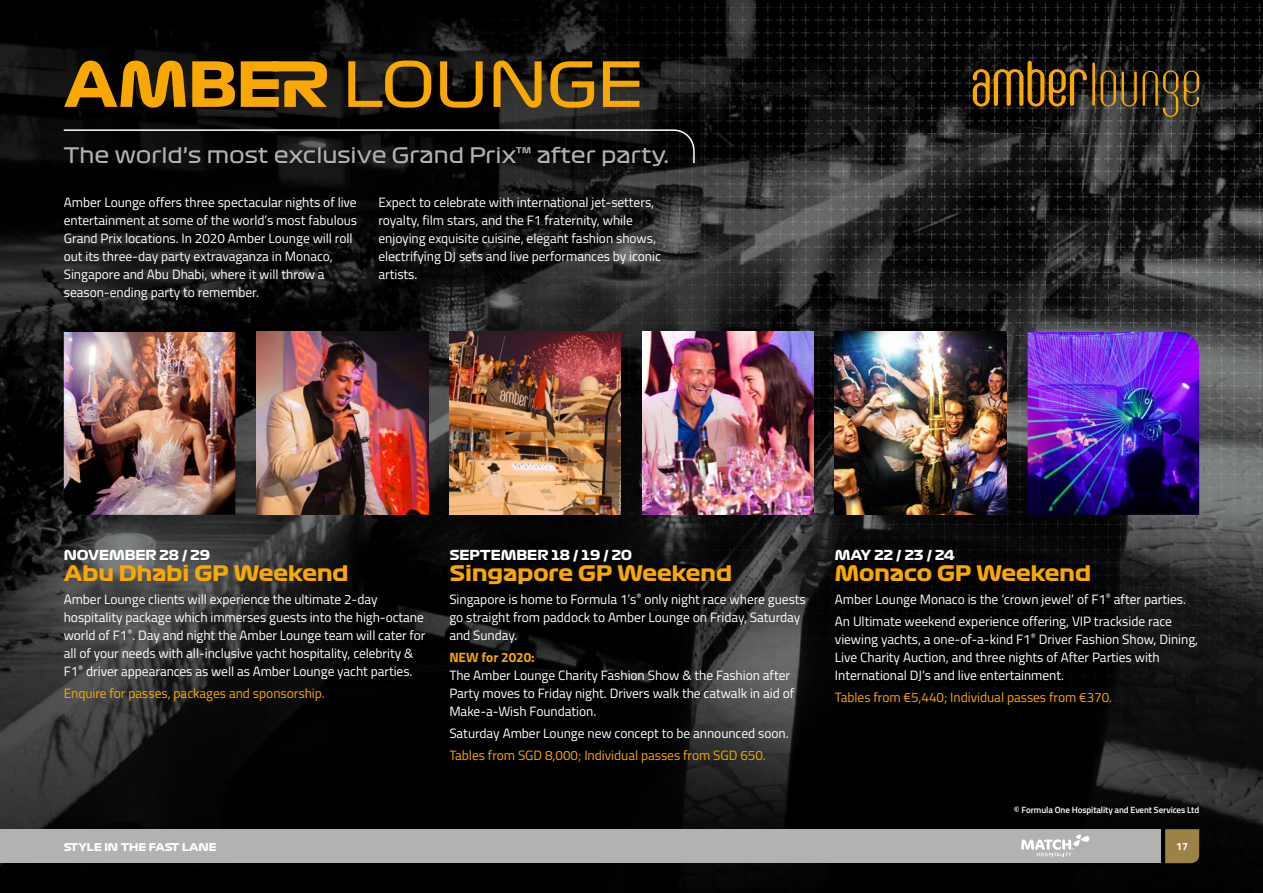
<style>
.page{position:relative;width:1263px;height:893px;background:#fff}
.page>*{position:absolute;margin:0;border:0;box-sizing:border-box;transform-origin:0 0}
.t1{font:60.75px "Formula 1 Display Regular";color:#f8a800}
.t2{font:21px "Formula 1 Display Bold";color:#f8a800}
.t3{font:21px "Formula 1 Display Regular";color:#b3b2b2}
.t4{font:13.5px/18px "Titillium";letter-spacing:-.005em;color:#fff}
.t5{font:13.5px "Titillium";letter-spacing:-.005em;color:#f8a800}
.t6{font:13.5px "Formula 1 Display Bold";letter-spacing:-.005em;color:#fff}
.t7{font:700 13.5px "Titillium";letter-spacing:-.005em;color:#f8a800}
.t8{font:10.5px "Formula 1 Display Bold";color:#fff}
.t9{font:700 10.5px "Titillium";color:#fff}
.t10{font:600 9px "Titillium";letter-spacing:-.01em;color:#fff}
.s1{font-family:"Formula 1 Display Bold"}
</style>
<div class="page">
<img style="left:0;top:0;width:1263px;height:893px">
<div style="left:0;top:829px;width:1161px;height:34px;background:#b3b2b2"></div>
<svg style="left:1165px;top:829px;width:34px;height:34px"></svg>
<svg style="left:1021px;top:834px;width:68px;height:22px"></svg>
<svg style="left:62px;top:129px;width:633px;height:36px"></svg>
<svg style="left:973px;top:61px;width:114px;height:46px"></svg>
<hr style="left:1092px;top:62px;width:3px;height:44px;background:#f8a800">
<svg style="left:1184px;top:71px;width:15px;height:35px"></svg>
<svg style="left:1101px;top:71px;width:77px;height:46px"></svg>
<img style="left:64px;top:332px;width:171px;height:183px">
<img style="left:257px;top:332px;width:171px;height:183px">
<img style="left:449px;top:332px;width:172px;height:183px">
<img style="left:642px;top:332px;width:172px;height:183px">
<img style="left:835px;top:332px;width:171px;height:183px">
<img style="left:1028px;top:332px;width:171px;height:183px">
<h1 class="t1" style="left:64px;top:45px;width:581px"><span class="s1">AMBER</span> LOUNGE</h1>
<h2 class="t3" style="left:64px;top:142px;width:607px">The world’s most exclusive Grand Prix™ after party.</h2>
<p class="t4" style="left:64px;top:193px;width:295px">Amber Lounge offers three spectacular nights of live entertainment at some of the world’s most fabulous Grand Prix locations. In 2020 Amber Lounge will roll out its three-day party extravaganza in Monaco, Singapore and Abu Dhabi, where it will throw a season-ending party to remember.</p>
<p class="t4" style="left:378px;top:193px;width:284px">Expect to celebrate with international jet-setters, royalty, film stars, and the F1 fraternity, while enjoying exquisite cuisine, elegant fashion shows, electrifying DJ sets and live performances by iconic artists.</p>
<p class="t6" style="left:64px;top:547px;width:148px">NOVEMBER 28 / 29</p>
<h2 class="t2" style="left:64px;top:560px;width:286px">Abu Dhabi GP Weekend</h2>
<p class="t4" style="left:64px;top:589px;width:363px">Amber Lounge clients will experience the ultimate 2-day hospitality package which immerses guests into the high-octane world of F1<sup>®</sup>. Day and night the Amber Lounge team will cater for all of your needs with all-inclusive yacht hospitality, celebrity &amp; F1<sup>®</sup> driver appearances as well as Amber Lounge yacht parties.</p>
<p class="t5" style="left:64px;top:683px;width:262px">Enquire for passes, packages and sponsorship.</p>
<p class="t6" style="left:449px;top:547px;width:184px">SEPTEMBER 18 / 19 / 20</p>
<h2 class="t2" style="left:449px;top:560px;width:284px">Singapore GP Weekend</h2>
<p class="t4" style="left:449px;top:589px;width:358px">Singapore is home to Formula 1’s<sup>®</sup> only night race where guests go straight from paddock to Amber Lounge on Friday, Saturday and Sunday.</p>
<p class="t7" style="left:449px;top:647px;width:87px">NEW for 2020:</p>
<p class="t4" style="left:449px;top:665px;width:346px">The Amber Lounge Charity Fashion Show &amp; the Fashion after<br>Party moves to Friday night. Drivers walk the catwalk in aid of<br>Make-a-Wish Foundation.</p>
<p class="t4" style="left:449px;top:724px;width:341px">Saturday Amber Lounge new concept to be announced soon.</p>
<p class="t5" style="left:449px;top:746px;width:318px">Tables from SGD 8,000; Individual passes from SGD 650.</p>
<p class="t6" style="left:835px;top:547px;width:121px">MAY 22 / 23 / 24</p>
<h2 class="t2" style="left:835px;top:560px;width:258px">Monaco GP Weekend</h2>
<p class="t4" style="left:835px;top:587px;width:352px;line-height:22.2px">Amber Lounge Monaco is the ‘crown jewel’ of F1<sup>®</sup> after parties.<br>An Ultimate weekend experience offering, VIP trackside race</p>
<p class="t4" style="left:835px;top:629px;width:365px">viewing yachts, a one-of-a-kind F1<sup>®</sup> Driver Fashion Show, Dining,<br>Live Charity Auction, and three nights of After Parties with<br>International DJ’s and live entertainment.</p>
<p class="t5" style="left:835px;top:687px;width:279px">Tables from €5,440; Individual passes from €370.</p>
<p class="t10" style="left:1014px;top:803px;width:187px">© Formula One Hospitality and Event Services Ltd</p>
<p class="t8" style="left:64px;top:840px;width:154px">STYLE IN THE FAST LANE</p>
<p class="t9" style="left:1176px;top:838px;width:13px">17</p>
</div>
